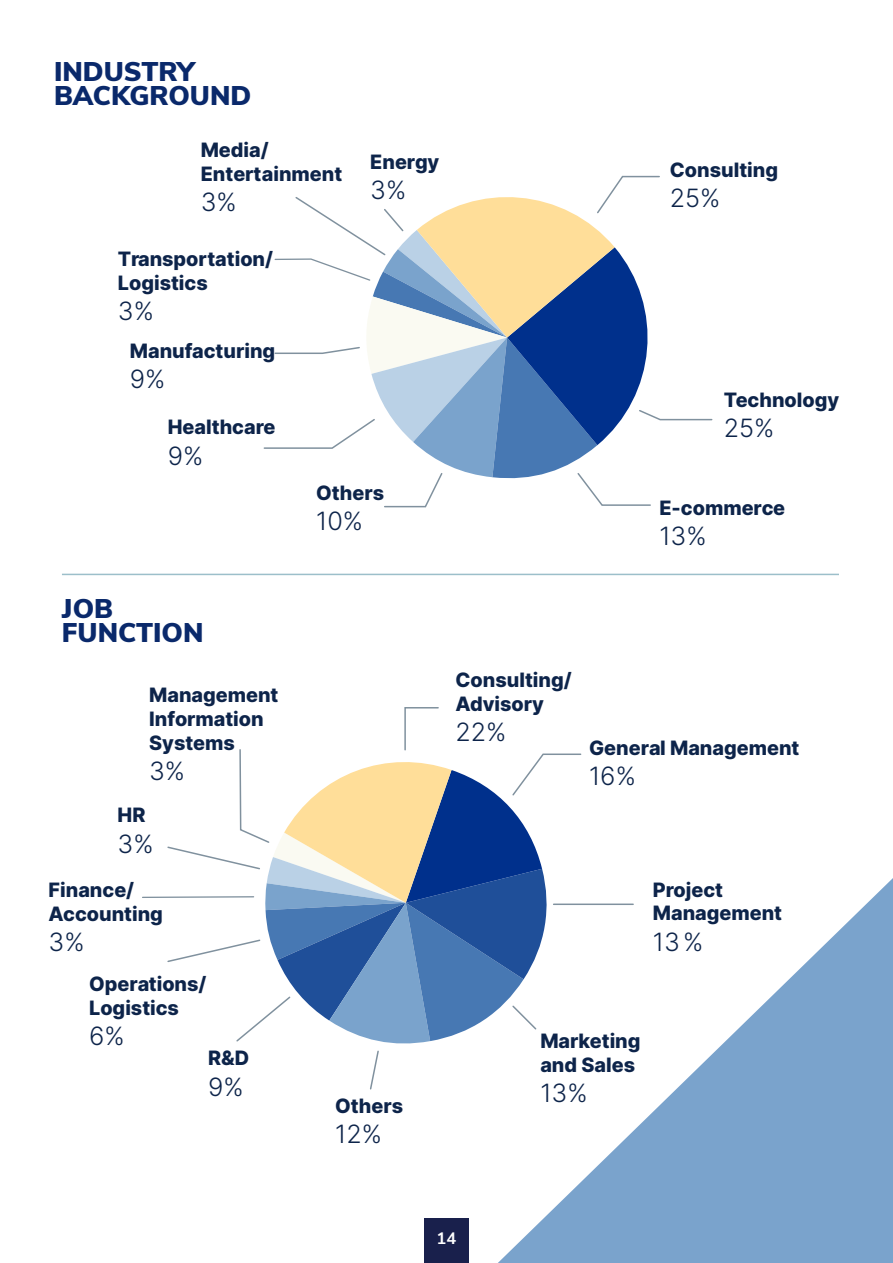
<style>
.page{position:relative;width:893px;height:1263px;background:#fff}
.page>*{position:absolute;margin:0;border:0;box-sizing:border-box;transform-origin:0 0}
.t1{font:900 27px/24px "Nunito Sans";color:#0a296b}
.t2{font:300 25.2px "Inter";color:#0d244a}
.t3{font:800 19.8px/23.7px "Inter";color:#0d244a}
.t4{font:700 16.5px "Nunito Sans";color:#fff}
</style>
<div class="page">
<div style="left:424px;top:1218px;width:45px;height:45px;background:#19204c"></div>
<hr style="left:62px;top:574px;width:777px;height:1px;background:#9cbfca">
<svg style="left:498px;top:878px;width:395px;height:385px;fill:#7aa3cc"></svg>
<svg style="left:274px;top:180px;width:390px;height:241px"></svg>
<svg style="left:274px;top:346px;width:378px;height:161px"></svg>
<svg style="left:370px;top:707px;width:265px;height:383px"></svg>
<svg style="left:142px;top:748px;width:440px;height:299px"></svg>
<h1 class="t1" style="left:54px;top:59px;width:199px">INDUSTRY<br>BACKGROUND</h1>
<p class="t3" style="left:201px;top:137px;width:143px">Media/<br>Entertainment</p>
<p class="t2" style="left:201px;top:184px;width:37px">3%</p>
<p class="t3" style="left:118px;top:247px;width:157px">Transportation/<br>Logistics</p>
<p class="t2" style="left:118px;top:293px;width:37px">3%</p>
<p class="t3" style="left:130px;top:338px;width:147px">Manufacturing</p>
<p class="t2" style="left:130px;top:361px;width:37px">9%</p>
<p class="t3" style="left:168px;top:415px;width:109px">Healthcare</p>
<p class="t2" style="left:168px;top:438px;width:37px">9%</p>
<p class="t3" style="left:370px;top:149px;width:70px">Energy</p>
<p class="t2" style="left:370px;top:172px;width:37px">3%</p>
<p class="t3" style="left:316px;top:480px;width:69px">Others</p>
<p class="t2" style="left:316px;top:503px;width:48px">10%</p>
<p class="t3" style="left:670px;top:157px;width:110px">Consulting</p>
<p class="t2" style="left:670px;top:180px;width:52px">25%</p>
<p class="t3" style="left:724px;top:387px;width:117px">Technology</p>
<p class="t2" style="left:724px;top:410px;width:52px">25%</p>
<p class="t3" style="left:659px;top:495px;width:127px">E-commerce</p>
<p class="t2" style="left:659px;top:518px;width:49px">13%</p>
<h1 class="t1" style="left:62px;top:596px;width:143px">JOB<br>FUNCTION</h1>
<p class="t3" style="left:149px;top:682px;width:131px">Management<br>Information<br>Systems</p>
<p class="t2" style="left:149px;top:753px;width:37px">3%</p>
<p class="t3" style="left:118px;top:802px;width:29px">HR</p>
<p class="t2" style="left:118px;top:825px;width:37px">3%</p>
<p class="t3" style="left:49px;top:877px;width:116px">Finance/<br>Accounting</p>
<p class="t2" style="left:49px;top:924px;width:37px">3%</p>
<p class="t3" style="left:89px;top:971px;width:119px">Operations/<br>Logistics</p>
<p class="t2" style="left:89px;top:1018px;width:37px">6%</p>
<p class="t3" style="left:208px;top:1045px;width:43px">R&amp;D</p>
<p class="t2" style="left:208px;top:1068px;width:37px">9%</p>
<p class="t3" style="left:335px;top:1093px;width:69px">Others</p>
<p class="t2" style="left:335px;top:1116px;width:48px">12%</p>
<p class="t3" style="left:456px;top:667px;width:118px">Consulting/<br>Advisory</p>
<p class="t2" style="left:456px;top:714px;width:52px">22%</p>
<p class="t3" style="left:589px;top:735px;width:212px">General Management</p>
<p class="t2" style="left:589px;top:758px;width:48px">16%</p>
<p class="t3" style="left:653px;top:877px;width:131px">Project<br>Management</p>
<p class="t2" style="left:653px;top:924px;width:52px">13%</p>
<p class="t3" style="left:540px;top:1028px;width:102px">Marketing and Sales</p>
<p class="t2" style="left:540px;top:1075px;width:49px">13%</p>
<p class="t4" style="left:437px;top:1226px;width:21px">14</p>
</div>
